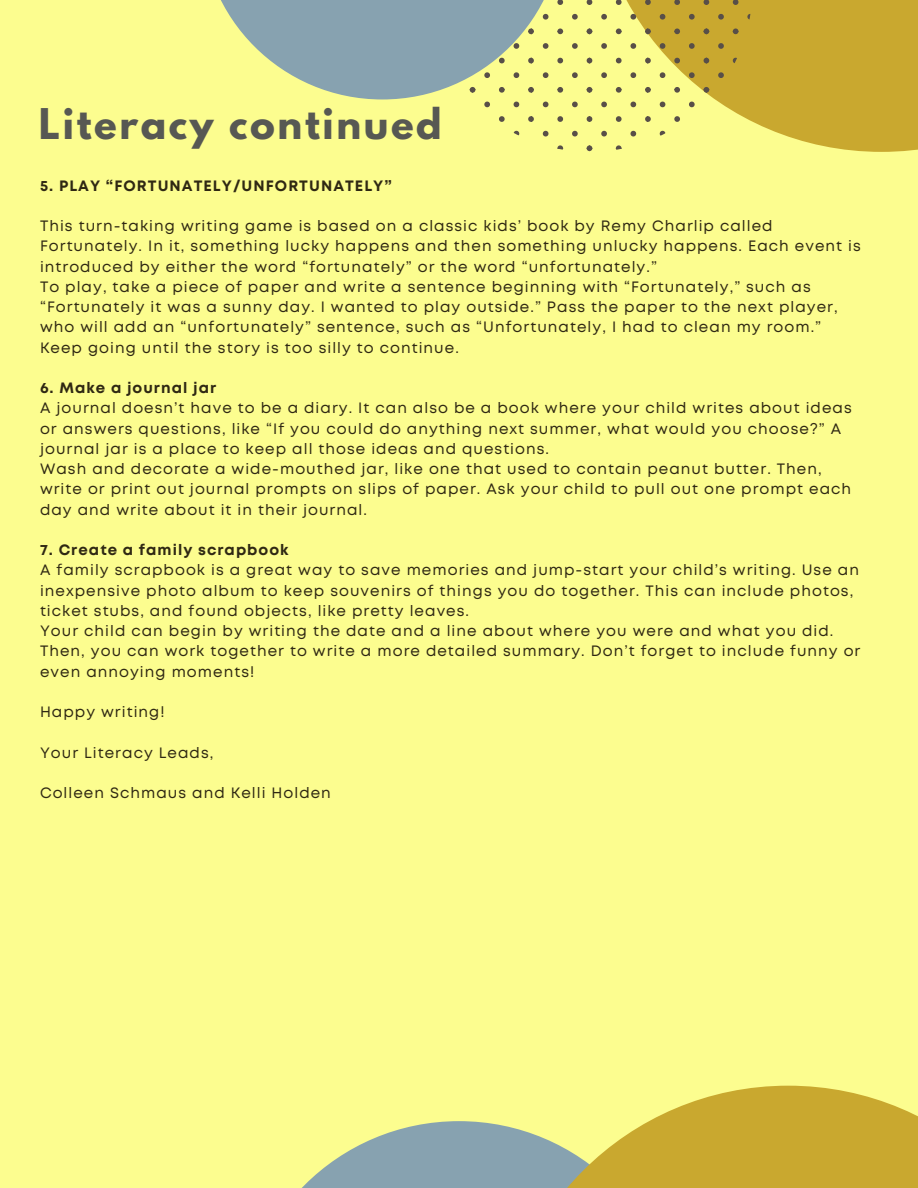
<style>
.page{position:relative;width:918px;height:1188px;background:#fcfd8f}
.page>*{position:absolute;margin:0;border:0;box-sizing:border-box;transform-origin:0 0}
.t1{font:700 37.5px "League Spartan";letter-spacing:.07em;color:#575853}
.t2{font:15px/20.2px "Mont";letter-spacing:.07em;color:#2f2813}
.t3{font:700 15px "Mont";letter-spacing:.07em;color:#2f2813}
</style>
<div class="page">
<svg style="left:592px;top:0;width:326px;height:152px;fill:#c9a82f"></svg>
<svg style="left:733px;top:0;width:5px;height:5px"></svg>
<svg style="left:718px;top:14px;width:6px;height:6px"></svg>
<svg style="left:747px;top:14px;width:5px;height:6px"></svg>
<svg style="left:733px;top:58px;width:5px;height:5px"></svg>
<svg style="left:718px;top:72px;width:6px;height:6px"></svg>
<svg style="left:747px;top:72px;width:5px;height:6px"></svg>
<svg style="left:718px;top:43px;width:6px;height:6px"></svg>
<svg style="left:747px;top:43px;width:5px;height:6px"></svg>
<svg style="left:733px;top:29px;width:5px;height:5px"></svg>
<svg style="left:733px;top:116px;width:5px;height:6px"></svg>
<svg style="left:718px;top:131px;width:6px;height:5px"></svg>
<svg style="left:747px;top:131px;width:5px;height:5px"></svg>
<svg style="left:718px;top:102px;width:6px;height:5px"></svg>
<svg style="left:747px;top:102px;width:5px;height:5px"></svg>
<svg style="left:733px;top:87px;width:5px;height:6px"></svg>
<svg style="left:733px;top:145px;width:5px;height:6px"></svg>
<svg style="left:704px;top:0;width:5px;height:5px"></svg>
<svg style="left:674px;top:0;width:6px;height:5px"></svg>
<svg style="left:660px;top:14px;width:5px;height:6px"></svg>
<svg style="left:689px;top:14px;width:6px;height:6px"></svg>
<svg style="left:704px;top:58px;width:5px;height:5px"></svg>
<svg style="left:674px;top:58px;width:6px;height:5px"></svg>
<svg style="left:660px;top:72px;width:5px;height:6px"></svg>
<svg style="left:689px;top:72px;width:6px;height:6px"></svg>
<svg style="left:660px;top:43px;width:5px;height:6px"></svg>
<svg style="left:689px;top:43px;width:6px;height:6px"></svg>
<svg style="left:704px;top:29px;width:5px;height:5px"></svg>
<svg style="left:674px;top:29px;width:6px;height:5px"></svg>
<svg style="left:704px;top:116px;width:5px;height:6px"></svg>
<svg style="left:674px;top:116px;width:6px;height:6px"></svg>
<svg style="left:660px;top:131px;width:5px;height:5px"></svg>
<svg style="left:689px;top:131px;width:6px;height:5px"></svg>
<svg style="left:660px;top:102px;width:5px;height:5px"></svg>
<svg style="left:689px;top:102px;width:6px;height:5px"></svg>
<svg style="left:704px;top:87px;width:5px;height:6px"></svg>
<svg style="left:674px;top:87px;width:6px;height:6px"></svg>
<svg style="left:704px;top:145px;width:5px;height:6px"></svg>
<svg style="left:674px;top:145px;width:6px;height:6px"></svg>
<svg style="left:645px;top:0;width:6px;height:5px"></svg>
<svg style="left:616px;top:0;width:6px;height:5px"></svg>
<svg style="left:601px;top:14px;width:6px;height:6px"></svg>
<svg style="left:630px;top:14px;width:6px;height:6px"></svg>
<svg style="left:645px;top:58px;width:6px;height:5px"></svg>
<svg style="left:616px;top:58px;width:6px;height:5px"></svg>
<svg style="left:601px;top:72px;width:6px;height:6px"></svg>
<svg style="left:630px;top:72px;width:6px;height:6px"></svg>
<svg style="left:601px;top:43px;width:6px;height:6px"></svg>
<svg style="left:630px;top:43px;width:6px;height:6px"></svg>
<svg style="left:645px;top:29px;width:6px;height:5px"></svg>
<svg style="left:616px;top:29px;width:6px;height:5px"></svg>
<svg style="left:645px;top:116px;width:6px;height:6px"></svg>
<svg style="left:616px;top:116px;width:6px;height:6px"></svg>
<svg style="left:601px;top:131px;width:6px;height:5px"></svg>
<svg style="left:630px;top:131px;width:6px;height:5px"></svg>
<svg style="left:601px;top:102px;width:6px;height:5px"></svg>
<svg style="left:630px;top:102px;width:6px;height:5px"></svg>
<svg style="left:645px;top:87px;width:6px;height:6px"></svg>
<svg style="left:616px;top:87px;width:6px;height:6px"></svg>
<svg style="left:645px;top:145px;width:6px;height:6px"></svg>
<svg style="left:616px;top:145px;width:6px;height:6px"></svg>
<svg style="left:587px;top:0;width:5px;height:5px"></svg>
<svg style="left:572px;top:14px;width:6px;height:6px"></svg>
<svg style="left:587px;top:58px;width:5px;height:5px"></svg>
<svg style="left:572px;top:72px;width:6px;height:6px"></svg>
<svg style="left:572px;top:43px;width:6px;height:6px"></svg>
<svg style="left:587px;top:29px;width:5px;height:5px"></svg>
<svg style="left:587px;top:116px;width:5px;height:6px"></svg>
<svg style="left:557px;top:116px;width:6px;height:6px"></svg>
<svg style="left:543px;top:131px;width:5px;height:5px"></svg>
<svg style="left:572px;top:131px;width:6px;height:5px"></svg>
<svg style="left:572px;top:102px;width:6px;height:5px"></svg>
<svg style="left:587px;top:87px;width:5px;height:6px"></svg>
<svg style="left:587px;top:145px;width:5px;height:6px"></svg>
<svg style="left:557px;top:145px;width:6px;height:5px"></svg>
<svg style="left:528px;top:116px;width:6px;height:6px"></svg>
<svg style="left:499px;top:116px;width:6px;height:6px"></svg>
<svg style="left:514px;top:131px;width:5px;height:5px"></svg>
<svg style="left:221px;top:0;width:342px;height:107px"></svg>
<svg style="left:302px;top:1086px;width:616px;height:102px"></svg>
<p class="t1" style="left:39px;top:105px;width:404px">Literacy continued</p>
<p class="t3" style="left:40px;top:180px;width:353px">5. PLAY “FORTUNATELY/UNFORTUNATELY”</p>
<p class="t2" style="left:40px;top:217px;width:822px">This turn-taking writing game is based on a classic kids’ book by Remy Charlip called<br>Fortunately. In it, something lucky happens and then something unlucky happens. Each event is introduced by either the word “fortunately” or the word “unfortunately.”</p>
<p class="t2" style="left:40px;top:278px;width:799px">To play, take a piece of paper and write a sentence beginning with “Fortunately,” such as “Fortunately it was a sunny day. I wanted to play outside.” Pass the paper to the next player, who will add an “unfortunately” sentence, such as “Unfortunately, I had to clean my room.” Keep going until the story is too silly to continue.</p>
<h1 class="t3" style="left:40px;top:382px;width:178px">6. Make a journal jar</h1>
<h2 class="t2" style="left:40px;top:399px;width:813px">A journal doesn’t have to be a diary. It can also be a book where your child writes about ideas or answers questions, like “If you could do anything next summer, what would you choose?” A journal jar is a place to keep all those ideas and questions.</h2>
<p class="t2" style="left:40px;top:460px;width:813px">Wash and decorate a wide-mouthed jar, like one that used to contain peanut butter. Then, write or print out journal prompts on slips of paper. Ask your child to pull out one prompt each day and write about it in their journal.</p>
<p class="t3" style="left:40px;top:544px;width:250px">7. Create a family scrapbook</p>
<p class="t2" style="left:40px;top:561px;width:821px">A family scrapbook is a great way to save memories and jump-start your child’s writing. Use an inexpensive photo album to keep souvenirs of things you do together. This can include photos, ticket stubs, and found objects, like pretty leaves.</p>
<p class="t2" style="left:40px;top:622px;width:822px">Your child can begin by writing the date and a line about where you were and what you did.<br>Then, you can work together to write a more detailed summary. Don’t forget to include funny or even annoying moments!</p>
<p class="t2" style="left:40px;top:703px;width:126px">Happy writing!</p>
<p class="t2" style="left:40px;top:743px;width:175px">Your Literacy Leads,</p>
<p class="t2" style="left:40px;top:784px;width:292px">Colleen Schmaus and Kelli Holden</p>
</div>
